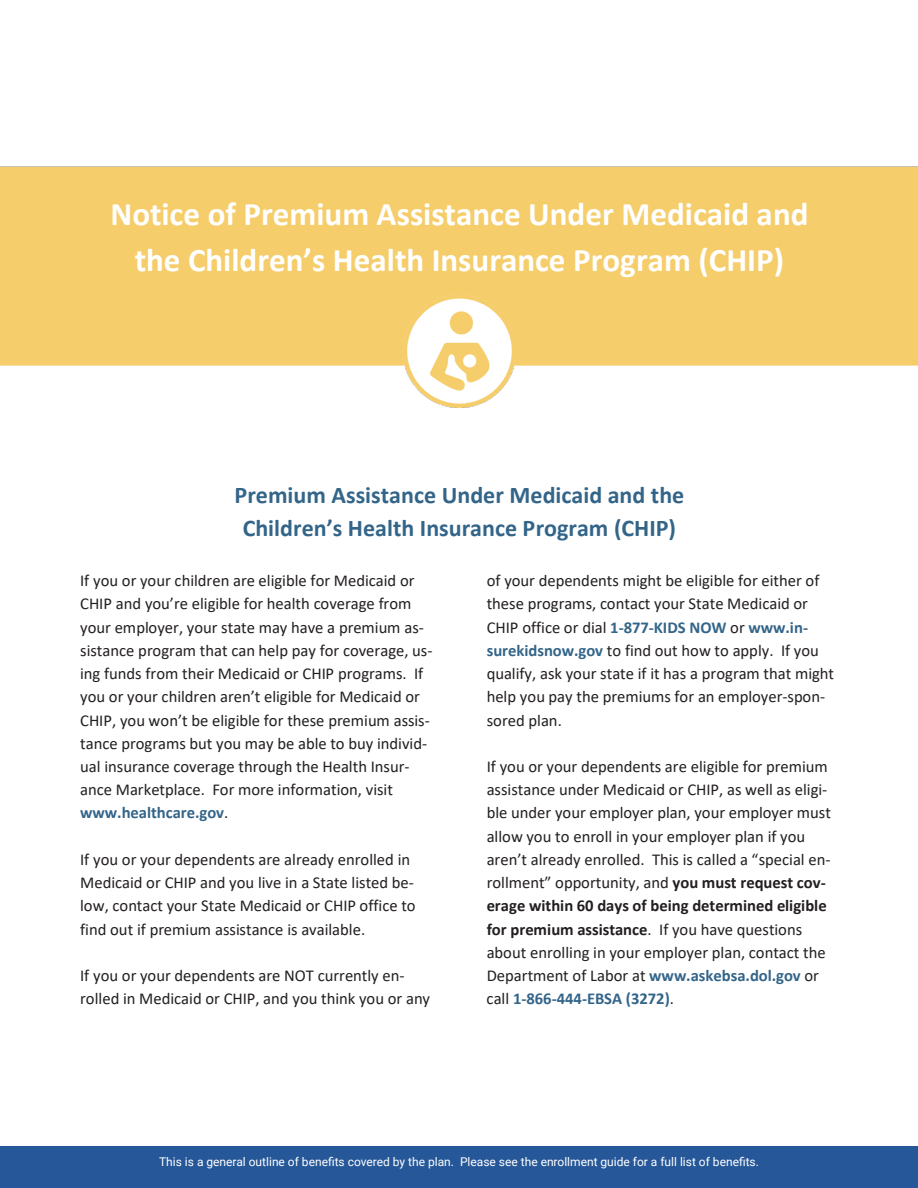
<style>
.page{position:relative;width:918px;height:1188px;background:#fff}
.page>*{position:absolute;margin:0;border:0;box-sizing:border-box;transform-origin:0 0}
.t1{font:700 33px/46.3px "Calibri";color:#fff;text-align:center}
.t2{font:700 24px/33.8px "Calibri";color:#336589;text-align:center}
.t3{font:16.65px/23.2px "Calibri";color:#231f20}
.t4{font:12px "Roboto";color:#fff}
.s1{font-weight:700;color:#336589}
.s2{font-weight:700}
</style>
<div class="page">
<div style="left:1px;top:1146px;width:917px;height:42px;background:#265799"></div>
<hr style="left:0;top:1146px;width:1px;height:42px;background:#265799">
<img style="left:0;top:166px;width:918px;height:242px">
<h1 class="t1" style="left:111px;top:190px;width:700px">Notice of Premium Assistance Under Medicaid and the Children’s Health Insurance Program (CHIP)</h1>
<h2 class="t2" style="left:235px;top:477px;width:451px">Premium Assistance Under Medicaid and the<br>Children’s Health Insurance Program (CHIP)</h2>
<p class="t3" style="left:80px;top:569px;width:354px">If you or your children are eligible for Medicaid or CHIP and you’re eligible for health coverage from your employer, your state may have a premium as&shy;sistance program that can help pay for coverage, us&shy;ing funds from their Medicaid or CHIP programs. If you or your children aren’t eligible for Medicaid or CHIP, you won’t be eligible for these premium assis&shy;tance programs but you may be able to buy individ&shy;ual insurance coverage through the Health Insur&shy;ance Marketplace. For more information, visit <span class="s1">www.healthcare.gov</span>.</p>
<p class="t3" style="left:80px;top:847px;width:337px">If you or your dependents are already enrolled in Medicaid or CHIP and you live in a State listed be&shy;low, contact your State Medicaid or CHIP office to find out if premium assistance is available.</p>
<p class="t3" style="left:80px;top:964px;width:352px">If you or your dependents are NOT currently en&shy;rolled in Medicaid or CHIP, and you think you or any</p>
<p class="t3" style="left:487px;top:569px;width:349px">of your dependents might be eligible for either of these programs, contact your State Medicaid or CHIP office or dial <span class="s1">1-877-KIDS NOW</span> or <span class="s1">www.in&shy;surekidsnow.gov</span> to find out how to apply. If you qualify, ask your state if it has a program that might help you pay the premiums for an employer-spon&shy;sored plan.</p>
<p class="t3" style="left:487px;top:754px;width:346px">If you or your dependents are eligible for premium assistance under Medicaid or CHIP, as well as eligi&shy;ble under your employer plan, your employer must allow you to enroll in your employer plan if you aren’t already enrolled. This is called a “special en&shy;rollment” opportunity, and <span class="s2">you must request cov&shy;erage within 60 days of being determined eligible for premium assistance</span>. If you have questions about enrolling in your employer plan, contact the Department of Labor at <span class="s1">www.askebsa.dol.gov</span> or call <span class="s1">1-866-444-EBSA (3272)</span>.</p>
<p class="t4" style="left:159px;top:1153px;width:601px">This is a general outline of benefits covered by the plan. Please see the enrollment guide for a full list of benefits.</p>
</div>
